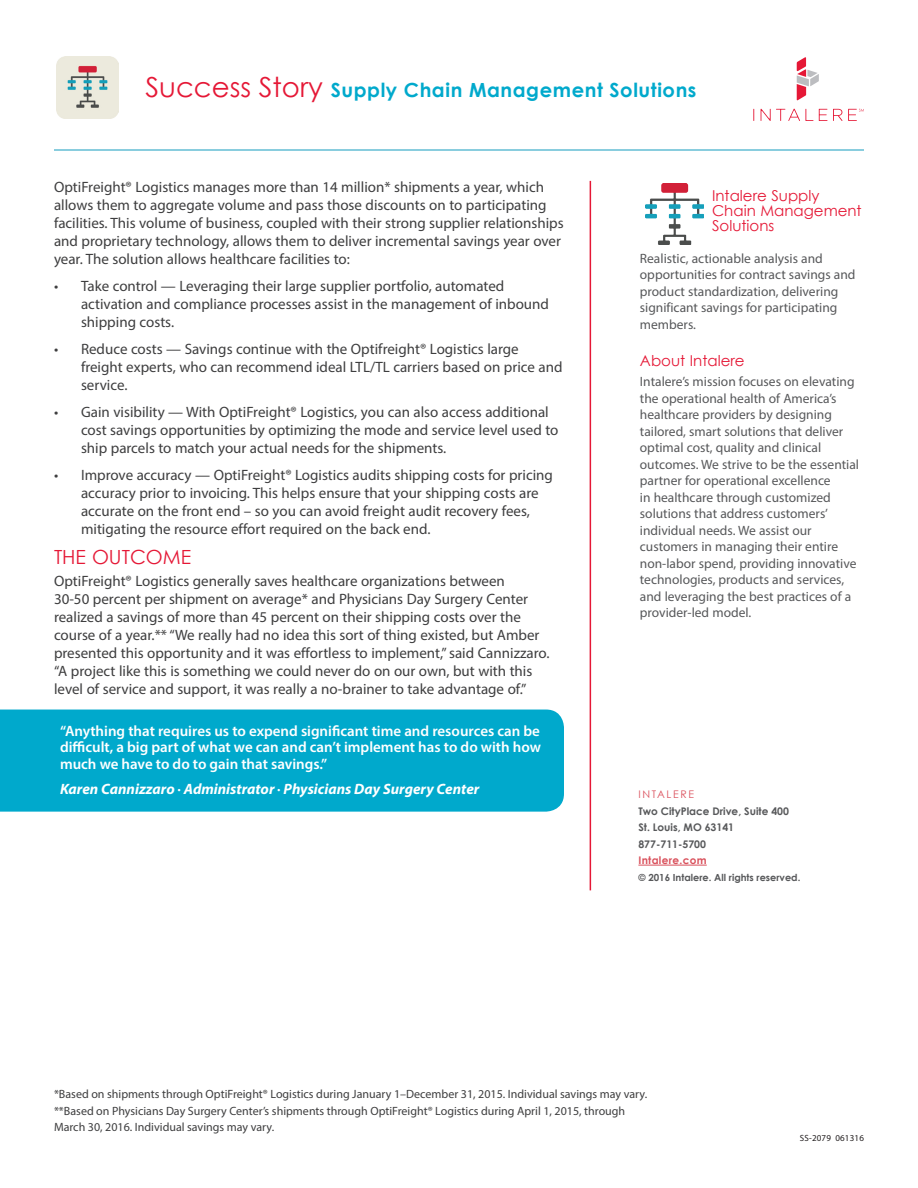
<style>
.page{position:relative;width:918px;height:1188px;background:#fff}
.page>*{position:absolute;margin:0;border:0;box-sizing:border-box;transform-origin:0 0}
.t1{font:700 19.5px "Century Gothic";letter-spacing:.03em;color:#00a9cc}
.Copy{font:19.5px "Century Gothic";color:#e51836}
.Copy-2{font:15px/18px "Myriad Pro";color:#3e3e3f}
.t2{font:600 15px/16.5px "Myriad Pro";color:#fff;text-align:justify}
.t3{font:italic 700 15px "Myriad Pro";color:#fff}
.Small_Heading{font:15px/15px "Century Gothic";color:#e51836}
.Sidebar{font:13.5px/16.5px "Myriad Pro";color:#57585a}
.t4{font:12px/16.5px "Myriad Pro";color:#3e3e3f}
.t5{font:700 10.5px "Century Gothic";color:#57585a}
.t6{font:700 10.5px "Century Gothic";letter-spacing:.03em;color:#d9505b}
.t7{font:10.5px "Century Gothic";letter-spacing:.16em;color:#db505c}
.t8{font:700 9.75px "Century Gothic";color:#57585a}
.Revision_Code{font:9px "Myriad Pro";letter-spacing:.02em;color:#231f20}
.s1{font-weight:400;font-size:27.6px;color:#e51836}
.s2{font-weight:600;font-style:normal}
</style>
<div class="page">
<hr style="left:54px;top:150px;width:810px;height:1px;background:#149dbf">
<svg style="left:797px;top:57px;width:22px;height:44px"></svg>
<svg style="left:753px;top:109px;width:1px;height:12px"></svg>
<svg style="left:761px;top:109px;width:52px;height:12px"></svg>
<svg style="left:819px;top:109px;width:8px;height:12px"></svg>
<svg style="left:833px;top:109px;width:31px;height:12px"></svg>
<img style="left:56px;top:56px;width:63px;height:63px">
<hr style="left:590px;top:181px;width:1px;height:709px;background:#e51836">
<hr style="left:638px;top:865px;width:69px;height:1px;background:#d9505b">
<img style="left:646px;top:184px;width:57px;height:61px">
<div style="left:0;top:710px;width:564px;height:102px;background:#00a9cc"></div>
<h1 class="t1" style="left:146px;top:78px;width:553px"><span class="s1">Success Story</span> Supply Chain Management Solutions</h1>
<p class="Copy-2" style="left:54px;top:178px;width:511px">OptiFreight® Logistics manages more than 14 million* shipments a year, which allows them to aggregate volume and pass those discounts on to participating facilities. This volume of business, coupled with their strong supplier relationships and proprietary technology, allows them to deliver incremental savings year over year. The solution allows healthcare facilities to:</p>
<p class="Copy-2" style="left:81px;top:277px;width:469px;text-indent:-27px">• Take control — Leveraging their large supplier portfolio, automated activation and compliance processes assist in the management of inbound shipping costs.</p>
<p class="Copy-2" style="left:81px;top:340px;width:483px;text-indent:-27px">• Reduce costs — Savings continue with the Optifreight® Logistics large freight experts, who can recommend ideal LTL/TL carriers based on price and service.</p>
<p class="Copy-2" style="left:81px;top:403px;width:479px;text-indent:-27px">• Gain visibility — With OptiFreight® Logistics, you can also access additional cost savings opportunities by optimizing the mode and service level used to ship parcels to match your actual needs for the shipments.</p>
<p class="Copy-2" style="left:81px;top:466px;width:474px;text-indent:-27px">• Improve accuracy — OptiFreight® Logistics audits shipping costs for pricing accuracy prior to invoicing. This helps ensure that your shipping costs are accurate on the front end – so you can avoid freight audit recovery fees, mitigating the resource effort required on the back end.</p>
<p class="Copy" style="left:54px;top:545px;width:139px">THE OUTCOME</p>
<p class="Copy-2" style="left:54px;top:571px;width:497px">OptiFreight® Logistics generally saves healthcare organizations between<br>30-50 percent per shipment on average* and Physicians Day Surgery Center realized a savings of more than 45 percent on their shipping costs over the course of a year.** “We really had no idea this sort of thing existed, but Amber presented this opportunity and it was effortless to implement,” said Cannizzaro. “A project like this is something we could never do on our own, but with this level of service and support, it was really a no-brainer to take advantage of.”</p>
<p class="t2" style="left:60px;top:722px;width:483px">“Anything that requires us to expend significant time and resources can be difficult, a big part of what we can and can’t implement has to do with how much we have to do to gain that savings.”</p>
<p class="t3" style="left:60px;top:780px;width:421px">Karen Cannizzaro <span class="s2">∙</span> Administrator <span class="s2">∙</span> Physicians Day Surgery Center</p>
<p class="Small_Heading" style="left:712px;top:188px;width:151px">Intalere Supply<br>Chain Management<br>Solutions</p>
<p class="Sidebar" style="left:640px;top:250px;width:217px">Realistic, actionable analysis and opportunities for contract savings and product standardization, delivering significant savings for participating members.</p>
<p class="Small_Heading" style="left:640px;top:353px;width:106px">About Intalere</p>
<p class="Sidebar" style="left:640px;top:373px;width:221px">Intalere’s mission focuses on elevating the operational health of America’s healthcare providers by designing tailored, smart solutions that deliver optimal cost, quality and clinical outcomes. We strive to be the essential partner for operational excellence<br>in healthcare through customized solutions that address customers’ individual needs. We assist our customers in managing their entire non-labor spend, providing innovative technologies, products and services, and leveraging the best practices of a provider-led model.</p>
<p class="t7" style="left:638px;top:788px;width:57px">INTALERE</p>
<p class="t5" style="left:638px;top:804px;width:152px">Two CityPlace Drive, Suite 400</p>
<p class="t5" style="left:638px;top:821px;width:97px">St. Louis, MO 63141</p>
<p class="t5" style="left:638px;top:837px;width:69px">877-711-5700</p>
<p class="t6" style="left:638px;top:854px;width:70px">Intalere.com</p>
<p class="t8" style="left:638px;top:871px;width:164px">© 2016 Intalere. All rights reserved.</p>
<p class="t4" style="left:54px;top:1086px;width:595px">*Based on shipments through OptiFreight® Logistics during January 1–December 31, 2015. Individual savings may vary.</p>
<p class="t4" style="left:54px;top:1102px;width:573px">**Based on Physicians Day Surgery Center’s shipments through OptiFreight® Logistics during April 1, 2015, through<br>March 30, 2016. Individual savings may vary.</p>
<p class="Revision_Code" style="left:800px;top:1132px;width:66px">SS-2079 061316</p>
</div>
